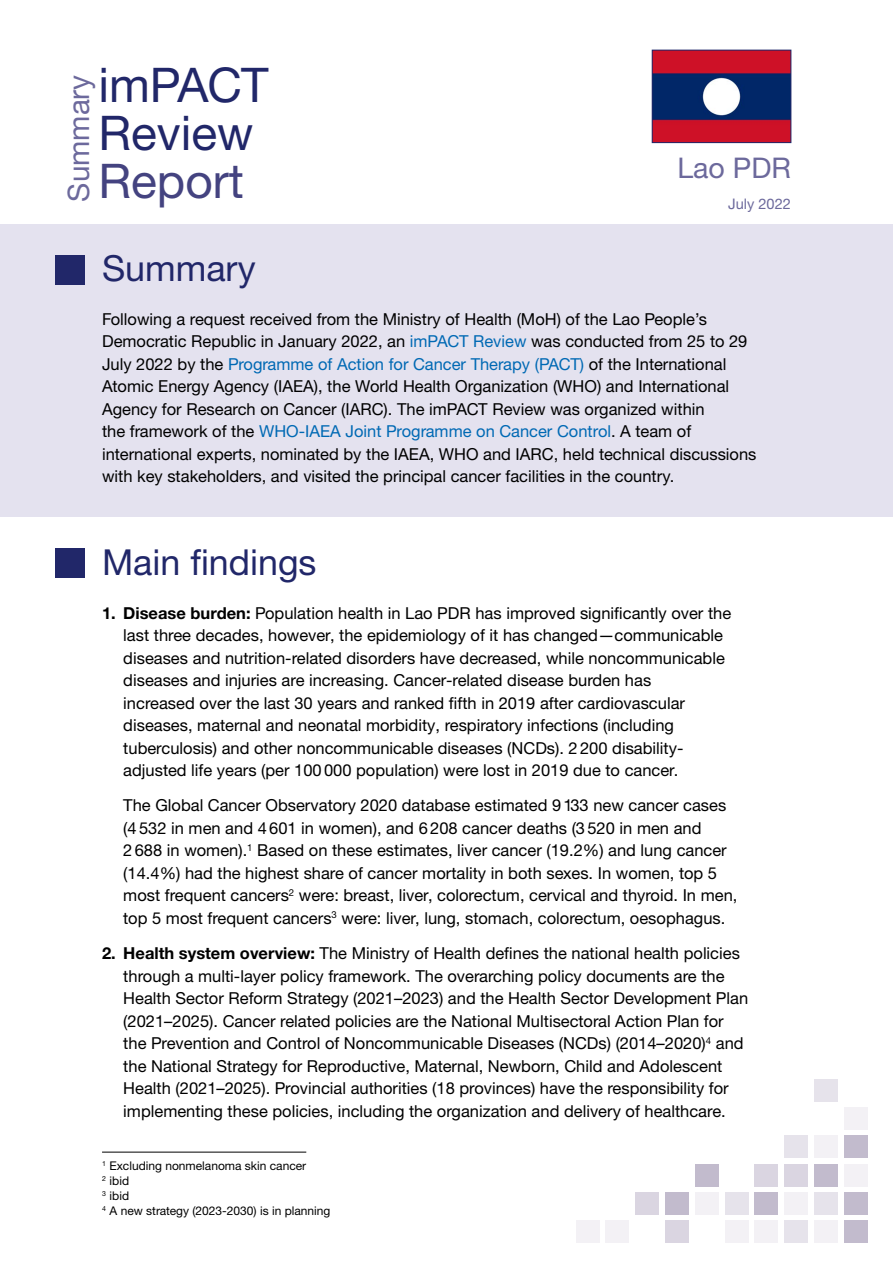
<style>
.page{position:relative;width:893px;height:1263px;background:#fff}
.page>*{position:absolute;margin:0;border:0;box-sizing:border-box;transform-origin:0 0}
.t1{font:47.85px/48px "Helvetica Neue LTW1 G";color:#212769}
.t2{font:47.85px "Helvetica Neue LTW1 G";color:#444380}
.t3{font:35.85px "Helvetica Neue LTW1 G";color:#212769}
.t4{font:29.55px "Helvetica Neue LTW1 G";color:#6c699c}
.t5{font:28.5px "Helvetica Neue LTW1 G";color:#6c699c}
.t6{font:16.5px/22.5px "Helvetica Neue LTW1 G";color:#000}
.t7{font:14.55px "Helvetica Neue LTW1 G";color:#6c699c}
.t8{font:12px/15px "Helvetica Neue LTW1 G";color:#000}
.s1{color:#0069b4}
.s2{font-weight:700}
</style>
<div class="page">
<div style="left:844px;top:1220px;width:24px;height:23px;background:#c2bbcd"></div>
<div style="left:844px;top:1192px;width:24px;height:22px;background:#c2bbcd"></div>
<div style="left:844px;top:1164px;width:24px;height:22px;background:#f3f1f5"></div>
<div style="left:844px;top:1135px;width:24px;height:23px;background:#c2bbcd"></div>
<div style="left:844px;top:1107px;width:24px;height:23px;background:#f3f1f5"></div>
<div style="left:814px;top:1220px;width:24px;height:23px;background:#f3f1f5"></div>
<div style="left:814px;top:1192px;width:24px;height:22px;background:#e6e3eb"></div>
<div style="left:814px;top:1164px;width:24px;height:22px;background:#c2bbcd"></div>
<div style="left:814px;top:1135px;width:24px;height:23px;background:#f3f1f5"></div>
<div style="left:784px;top:1220px;width:24px;height:23px;background:#e6e3eb"></div>
<div style="left:784px;top:1192px;width:24px;height:22px;background:#f3f1f5"></div>
<div style="left:784px;top:1164px;width:24px;height:22px;background:#dad5e1"></div>
<div style="left:784px;top:1135px;width:24px;height:23px;background:#e6e3eb"></div>
<div style="left:754px;top:1220px;width:24px;height:23px;background:#f3f1f5"></div>
<div style="left:754px;top:1192px;width:24px;height:22px;background:#c2bbcd"></div>
<div style="left:754px;top:1164px;width:24px;height:22px;background:#dad5e1"></div>
<div style="left:725px;top:1220px;width:24px;height:23px;background:#f3f1f5"></div>
<div style="left:725px;top:1192px;width:24px;height:22px;background:#e6e3eb"></div>
<div style="left:695px;top:1192px;width:24px;height:22px;background:#f3f1f5"></div>
<div style="left:695px;top:1164px;width:24px;height:22px;background:#c2bbcd"></div>
<div style="left:665px;top:1220px;width:24px;height:23px;background:#dad5e1"></div>
<div style="left:665px;top:1192px;width:24px;height:22px;background:#c2bbcd"></div>
<div style="left:635px;top:1192px;width:24px;height:22px;background:#dad5e1"></div>
<div style="left:606px;top:1220px;width:23px;height:23px;background:#f3f1f5"></div>
<div style="left:576px;top:1220px;width:24px;height:23px;background:#f3f1f5"></div>
<div style="left:814px;top:1079px;width:24px;height:23px;background:#e6e3eb"></div>
<div style="left:0;top:224px;width:893px;height:293px;background:#e4e2ef"></div>
<div style="left:55px;top:549px;width:30px;height:29px;background:#212769"></div>
<div style="left:55px;top:255px;width:30px;height:30px;background:#212769"></div>
<img style="left:654px;top:52px;width:135px;height:89px">
<div style="left:652px;top:50px;width:139px;height:93px;border:1px solid #212769"></div>
<hr style="left:102px;top:1152px;width:204px;height:1px;background:#000">
<h1 class="t1" style="left:98px;top:61px;width:172px">imPACT<br>Review</h1>
<h1 class="t2" style="left:98px;top:152px;width:147px">Report</h1>
<h3 class="t4" style="left:60px;top:202px;width:128px;rotate:-90deg">Summary</h3>
<h3 class="t5" style="left:677px;top:151px;width:115px">Lao PDR</h3>
<p class="t7" style="left:728px;top:195px;width:64px">July 2022</p>
<h2 class="t3" style="left:102px;top:246px;width:155px">Summary</h2>
<p class="t6" style="left:102px;top:307px;width:656px">Following a request received from the Ministry of Health (MoH) of the Lao People’s Democratic Republic in January 2022, an <span class="s1">imPACT Review</span> was conducted from 25 to 29<br>July 2022 by the <span class="s1">Programme of Action for Cancer Therapy (PACT)</span> of the International Atomic Energy Agency (IAEA), the World Health Organization (WHO) and International Agency for Research on Cancer (IARC). The imPACT Review was organized within<br>the framework of the <span class="s1">WHO-IAEA Joint Programme on Cancer Control</span>. A team of international experts, nominated by the IAEA, WHO and IARC, held technical discussions with key stakeholders, and visited the principal cancer facilities in the country.</p>
<h2 class="t3" style="left:102px;top:540px;width:216px">Main findings</h2>
<p class="t6" style="left:123px;top:601px;width:609px;text-indent:-21px"><span class="s2">1. Disease burden:</span> Population health in Lao PDR has improved significantly over the last three decades, however, the epidemiology of it has changed—communicable diseases and nutrition-related disorders have decreased, while noncommunicable diseases and injuries are increasing. Cancer-related disease burden has<br>increased over the last 30 years and ranked fifth in 2019 after cardiovascular diseases, maternal and neonatal morbidity, respiratory infections (including tuberculosis) and other noncommunicable diseases (NCDs). 2 200 disability&shy;adjusted life years (per 100 000 population) were lost in 2019 due to cancer.</p>
<p class="t6" style="left:123px;top:794px;width:616px">The Global Cancer Observatory 2020 database estimated 9 133 new cancer cases (4 532 in men and 4 601 in women), and 6 208 cancer deaths (3 520 in men and<br>2 688 in women).<sup>1</sup> Based on these estimates, liver cancer (19.2%) and lung cancer (14.4%) had the highest share of cancer mortality in both sexes. In women, top 5 most frequent cancers<sup>2</sup> were: breast, liver, colorectum, cervical and thyroid. In men, top 5 most frequent cancers<sup>3</sup> were: liver, lung, stomach, colorectum, oesophagus.</p>
<p class="t6" style="left:123px;top:942px;width:626px;text-indent:-21px"><span class="s2">2. Health system overview:</span> The Ministry of Health defines the national health policies through a multi-layer policy framework. The overarching policy documents are the Health Sector Reform Strategy (2021–2023) and the Health Sector Development Plan (2021–2025). Cancer related policies are the National Multisectoral Action Plan for the Prevention and Control of Noncommunicable Diseases (NCDs) (2014–2020)<sup>4</sup> and the National Strategy for Reproductive, Maternal, Newborn, Child and Adolescent Health (2021–2025). Provincial authorities (18 provinces) have the responsibility for implementing these policies, including the organization and delivery of healthcare.</p>
<p class="t8" style="left:102px;top:1158px;width:230px"><sup>1</sup> Excluding nonmelanoma skin cancer<br><sup>2</sup> ibid<br><sup>3</sup> ibid<br><sup>4</sup> A new strategy (2023-2030) is in planning</p>
</div>
